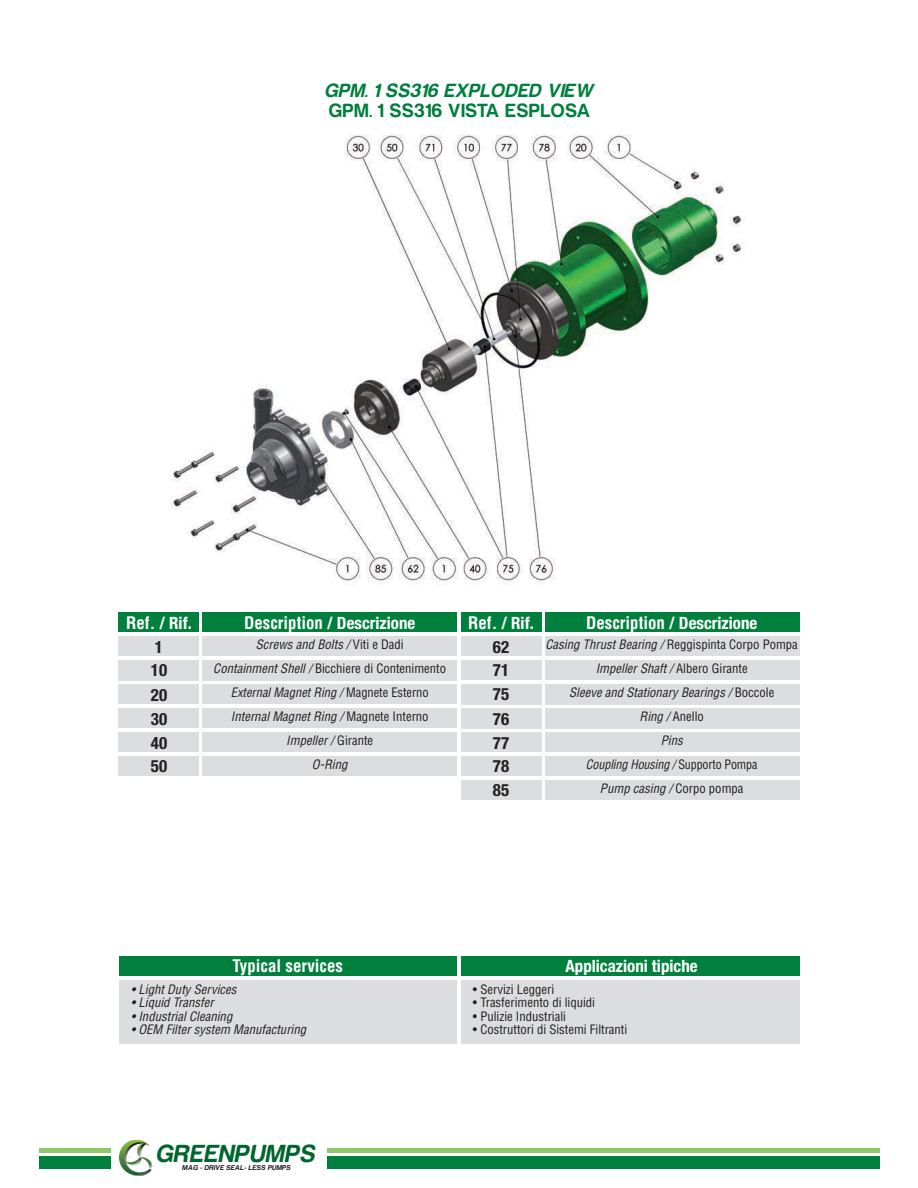
<style>
.page{position:relative;width:918px;height:1188px;background:#fff}
.page>*{position:absolute;margin:0;border:0;box-sizing:border-box;transform-origin:0 0}
.t1{font:italic 700 25.5px "Harabara";letter-spacing:.05em;color:#00652e}
.t2{font:italic 19.8px "Harabara";letter-spacing:.05em;color:#007f3d}
.t3{font:19.8px "Harabara";letter-spacing:.05em;color:#007f3d}
.t4{font:700 condensed 16.95px "Helvetica Neue";color:#fff}
.t5{font:700 condensed 16.95px "Helvetica Neue";color:#231f20}
.t6{font:700 condensed 16.95px "Helvetica";color:#fff}
.t7{font:italic condensed 12.75px "Helvetica";letter-spacing:.005em;color:#231f20}
.t8{font:condensed 12.75px "Helvetica";color:#231f20}
.t9{font:italic condensed 12.75px "Helvetica";letter-spacing:.005em;color:#231f20;scale:.95 1}
.t10{font:italic 700 7.35px "Harabara";letter-spacing:.05em;color:#231f20}
.s1{font-family:"Helvetica"}
.s2{font-style:normal}
.s3{font-style:italic}
</style>
<div class="page">
<img style="left:171px;top:134px;width:574px;height:451px">
<div style="left:119px;top:612px;width:80px;height:20px;background:#007f3d"></div>
<div style="left:203px;top:612px;width:254px;height:20px;background:#007f3d"></div>
<div style="left:461px;top:612px;width:80px;height:20px;background:#007f3d"></div>
<div style="left:545px;top:612px;width:254px;height:20px;background:#007f3d"></div>
<div style="left:119px;top:636px;width:80px;height:20px;background:#dcddde"></div>
<div style="left:203px;top:636px;width:254px;height:20px;background:#dcddde"></div>
<div style="left:461px;top:636px;width:80px;height:20px;background:#dcddde"></div>
<div style="left:545px;top:636px;width:254px;height:20px;background:#dcddde"></div>
<div style="left:119px;top:660px;width:80px;height:20px;background:#dcddde"></div>
<div style="left:203px;top:660px;width:254px;height:20px;background:#dcddde"></div>
<div style="left:461px;top:660px;width:80px;height:20px;background:#dcddde"></div>
<div style="left:545px;top:660px;width:254px;height:20px;background:#dcddde"></div>
<div style="left:119px;top:684px;width:80px;height:20px;background:#dcddde"></div>
<div style="left:203px;top:684px;width:254px;height:20px;background:#dcddde"></div>
<div style="left:461px;top:684px;width:80px;height:20px;background:#dcddde"></div>
<div style="left:545px;top:684px;width:254px;height:20px;background:#dcddde"></div>
<div style="left:119px;top:708px;width:80px;height:20px;background:#dcddde"></div>
<div style="left:203px;top:708px;width:254px;height:20px;background:#dcddde"></div>
<div style="left:461px;top:708px;width:80px;height:20px;background:#dcddde"></div>
<div style="left:545px;top:708px;width:254px;height:20px;background:#dcddde"></div>
<div style="left:119px;top:732px;width:80px;height:20px;background:#dcddde"></div>
<div style="left:203px;top:732px;width:254px;height:20px;background:#dcddde"></div>
<div style="left:461px;top:732px;width:80px;height:20px;background:#dcddde"></div>
<div style="left:545px;top:732px;width:254px;height:20px;background:#dcddde"></div>
<div style="left:119px;top:756px;width:80px;height:20px;background:#dcddde"></div>
<div style="left:203px;top:756px;width:254px;height:20px;background:#dcddde"></div>
<div style="left:461px;top:756px;width:80px;height:20px;background:#dcddde"></div>
<div style="left:545px;top:756px;width:254px;height:20px;background:#dcddde"></div>
<div style="left:461px;top:780px;width:80px;height:20px;background:#dcddde"></div>
<div style="left:545px;top:780px;width:254px;height:20px;background:#dcddde"></div>
<div style="left:119px;top:956px;width:338px;height:20px;background:#007f3d"></div>
<div style="left:461px;top:956px;width:338px;height:20px;background:#007f3d"></div>
<div style="left:119px;top:980px;width:338px;height:64px;background:#dcddde"></div>
<div style="left:461px;top:980px;width:338px;height:64px;background:#dcddde"></div>
<hr style="left:39px;top:1148px;width:72px;height:4px;background:#8fc967">
<div style="left:39px;top:1156px;width:72px;height:12px;background:#007f3d"></div>
<svg style="left:119px;top:1140px;width:34px;height:36px"></svg>
<hr style="left:327px;top:1148px;width:552px;height:4px;background:#8fc967">
<div style="left:327px;top:1156px;width:552px;height:12px;background:#007f3d"></div>
<h2 class="t2" style="left:325px;top:78px;width:270px">GPM. 1 SS316 EXPLODED VIEW</h2>
<h2 class="t3" style="left:329px;top:98px;width:263px">GPM. 1 SS316 VISTA ESPLOSA</h2>
<h3 class="t4" style="left:126px;top:616px;width:67px"><span class="s1">Ref.</span> / Rif.</h3>
<h3 class="t4" style="left:244px;top:616px;width:173px"><span class="s1">Description</span> / Descrizione</h3>
<h3 class="t4" style="left:468px;top:617px;width:67px"><span class="s1">Ref.</span> / Rif.</h3>
<h3 class="t4" style="left:586px;top:616px;width:173px"><span class="s1">Description</span> / Descrizione</h3>
<h3 class="t5" style="left:155px;top:641px;width:10px">1</h3>
<p class="t7" style="left:256px;top:640px;width:149px">Screws and Bolts / <span class="s2">Viti e Dadi</span></p>
<h3 class="t5" style="left:493px;top:640px;width:18px">62</h3>
<p class="t8" style="left:546px;top:640px;width:254px"><span class="s3">Casing Thrust Bearing /</span> Reggispinta Corpo Pompa</p>
<h3 class="t5" style="left:151px;top:664px;width:18px">10</h3>
<p class="t8" style="left:213px;top:664px;width:234px"><span class="s3">Containment Shell /</span> Bicchiere di Contenimento</p>
<h3 class="t5" style="left:493px;top:664px;width:18px">71</h3>
<p class="t7" style="left:596px;top:664px;width:154px">Impeller Shaft / <span class="s2">Albero Girante</span></p>
<h3 class="t5" style="left:151px;top:688px;width:18px">20</h3>
<p class="t7" style="left:231px;top:688px;width:199px">External Magnet Ring / <span class="s2">Magnete Esterno</span></p>
<h3 class="t5" style="left:493px;top:688px;width:18px">75</h3>
<p class="t7" style="left:569px;top:688px;width:207px">Sleeve and Stationary Bearings / <span class="s2">Boccole</span></p>
<h3 class="t5" style="left:151px;top:713px;width:18px">30</h3>
<p class="t7" style="left:231px;top:712px;width:199px">Internal Magnet Ring / <span class="s2">Magnete Interno</span></p>
<h3 class="t5" style="left:493px;top:712px;width:18px">76</h3>
<p class="t8" style="left:640px;top:712px;width:66px"><span class="s3">Ring /</span> Anello</p>
<h3 class="t5" style="left:151px;top:736px;width:18px">40</h3>
<p class="t7" style="left:286px;top:736px;width:88px">Impeller / <span class="s2">Girante</span></p>
<h3 class="t5" style="left:493px;top:737px;width:18px">77</h3>
<p class="t7" style="left:661px;top:736px;width:23px">Pins</p>
<h3 class="t5" style="left:151px;top:760px;width:18px">50</h3>
<p class="t7" style="left:312px;top:760px;width:37px">O-Ring</p>
<h3 class="t5" style="left:493px;top:760px;width:18px">78</h3>
<p class="t9" style="left:586px;top:760px;width:182px">Coupling Housing / <span class="s2">Supporto Pompa</span></p>
<h3 class="t5" style="left:493px;top:784px;width:18px">85</h3>
<p class="t7" style="left:600px;top:784px;width:145px">Pump casing / <span class="s2">Corpo pompa</span></p>
<h3 class="t6" style="left:232px;top:959px;width:112px">Typical services</h3>
<h3 class="t4" style="left:565px;top:960px;width:134px">Applicazioni tipiche</h3>
<p class="t7" style="left:131px;top:984px;width:107px">• Light Duty Services</p>
<p class="t7" style="left:131px;top:998px;width:84px">• Liquid Transfer</p>
<p class="t7" style="left:131px;top:1011px;width:103px">• Industrial Cleaning</p>
<p class="t7" style="left:131px;top:1025px;width:177px">• OEM Filter system Manufacturing</p>
<p class="t8" style="left:473px;top:984px;width:83px">• Servizi Leggeri</p>
<p class="t8" style="left:473px;top:998px;width:124px">• Trasferimento di liquidi</p>
<p class="t8" style="left:473px;top:1011px;width:95px">• Pulizie Industriali</p>
<p class="t8" style="left:473px;top:1025px;width:156px">• Costruttori di Sistemi Filtranti</p>
<h1 class="t1" style="left:156px;top:1138px;width:160px">GREENPUMPS</h1>
<p class="t10" style="left:182px;top:1163px;width:110px">MAG - DRIVE SEAL- LESS PUMPS</p>
</div>
